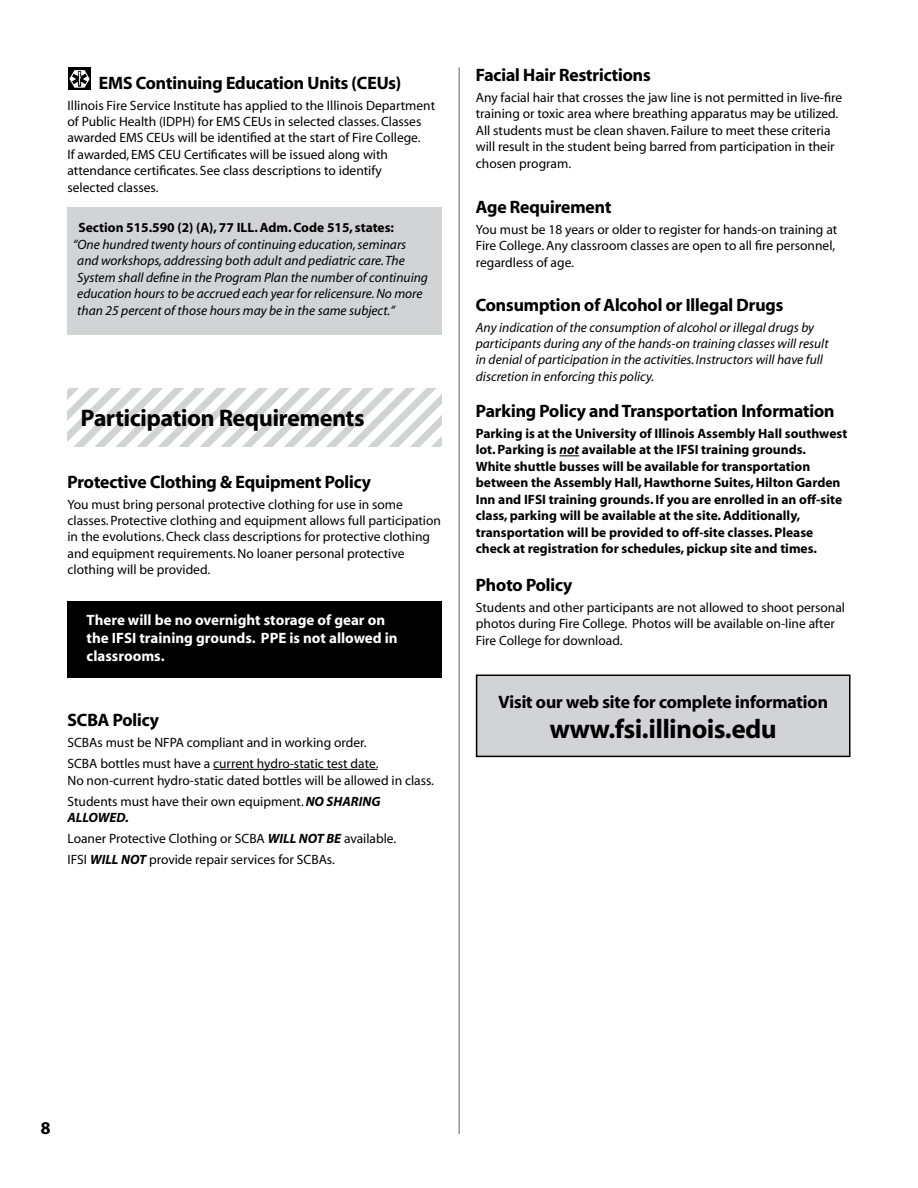
<style>
.page{position:relative;width:918px;height:1188px;background:#fff}
.page>*{position:absolute;margin:0;border:0;box-sizing:border-box;transform-origin:0 0}
.t1{font:27px "Myriad Headline";color:#000}
.t2{font:24px "Myriad Headline";color:#000}
.t3{font:18px "Myriad Headline";color:#000}
.t4{font:700 15px/18px "Myriad";color:#fff}
.t5{font:13.5px/16.5px "Myriad";color:#000}
.t6{font:italic 13.5px/16.5px "Myriad";color:#000}
.t7{font:700 13.5px/16.5px "Myriad";color:#000}
.s1{font-weight:700;font-style:italic}
.s2{font-style:italic}
</style>
<div class="page">
<div style="left:68px;top:208px;width:374px;height:127px;background:#d1d3d4"></div>
<svg style="left:68px;top:388px;width:374px;height:59px"></svg>
<hr style="left:458px;top:68px;width:2px;height:1066px;background:#939598">
<hr style="left:213px;top:769px;width:164px;height:1px;background:#000">
<div style="left:68px;top:68px;width:23px;height:22px;background:#000"></div>
<svg style="left:69px;top:70px;width:21px;height:18px"></svg>
<div style="left:477px;top:675px;width:373px;height:81px;background:#d1d3d4"></div>
<div style="left:476px;top:675px;width:374px;height:82px;border:2px solid #000"></div>
<svg style="left:559px;top:456px;width:20px;height:1px"></svg>
<div style="left:68px;top:601px;width:374px;height:77px;background:#000"></div>
<h3 class="t3" style="left:99px;top:73px;width:304px">EMS Continuing Education Units (CEUs)</h3>
<p class="t5" style="left:68px;top:97px;width:369px">Illinois Fire Service Institute has applied to the Illinois Department of Public Health (IDPH) for EMS CEUs in selected classes. Classes awarded EMS CEUs will be identified at the start of Fire College.<br>If awarded, EMS CEU Certificates will be issued along with attendance certificates. See class descriptions to identify<br>selected classes.</p>
<p class="t7" style="left:78px;top:220px;width:317px">Section 515.590 (2) (A), 77 ILL. Adm. Code 515, states:</p>
<p class="t6" style="left:77px;top:237px;width:352px;text-indent:-4px">“One hundred twenty hours of continuing education, seminars and workshops, addressing both adult and pediatric care. The System shall define in the Program Plan the number of continuing education hours to be accrued each year for relicensure. No more than 25 percent of those hours may be in the same subject.”</p>
<h2 class="t2" style="left:81px;top:406px;width:285px">Participation Requirements</h2>
<h3 class="t3" style="left:68px;top:472px;width:305px">Protective Clothing &amp; Equipment Policy</h3>
<p class="t5" style="left:68px;top:496px;width:375px">You must bring personal protective clothing for use in some classes. Protective clothing and equipment allows full participation in the evolutions. Check class descriptions for protective clothing and equipment requirements. No loaner personal protective clothing will be provided.</p>
<p class="t4" style="left:87px;top:612px;width:313px">There will be no overnight storage of gear on the IFSI training grounds. PPE is not allowed in classrooms.</p>
<h3 class="t3" style="left:68px;top:711px;width:93px">SCBA Policy</h3>
<p class="t5" style="left:68px;top:733px;width:312px;line-height:21px">SCBAs must be NFPA compliant and in working order.<br>SCBA bottles must have a current hydro-static test date.</p>
<p class="t5" style="left:68px;top:770px;width:368px;line-height:21px">No non-current hydro-static dated bottles will be allowed in class.<br>Students must have their own equipment. <span class="s1">NO SHARING</span></p>
<p class="t5" style="left:68px;top:808px;width:330px;line-height:21px"><span class="s1">ALLOWED.<br></span>Loaner Protective Clothing or SCBA <span class="s1">WILL NOT BE</span> available.<br>IFSI <span class="s1">WILL NOT</span> provide repair services for SCBAs.</p>
<h3 class="t3" style="left:476px;top:66px;width:176px">Facial Hair Restrictions</h3>
<p class="t5" style="left:476px;top:90px;width:368px">Any facial hair that crosses the jaw line is not permitted in live-fire training or toxic area where breathing apparatus may be utilized.<br>All students must be clean shaven. Failure to meet these criteria will result in the student being barred from participation in their chosen program.</p>
<h3 class="t3" style="left:476px;top:198px;width:137px">Age Requirement</h3>
<p class="t5" style="left:476px;top:222px;width:363px">You must be 18 years or older to register for hands-on training at<br>Fire College. Any classroom classes are open to all fire personnel, regardless of age.</p>
<h3 class="t3" style="left:476px;top:295px;width:309px">Consumption of Alcohol or Illegal Drugs</h3>
<p class="t6" style="left:476px;top:319px;width:354px">Any indication of the consumption of alcohol or illegal drugs by participants during any of the hands-on training classes will result in denial of participation in the activities. Instructors will have full discretion in enforcing this policy.</p>
<h3 class="t3" style="left:476px;top:402px;width:360px">Parking Policy and Transportation Information</h3>
<p class="t7" style="left:476px;top:426px;width:373px">Parking is at the University of Illinois Assembly Hall southwest lot. Parking is <span class="s2">not</span> available at the IFSI training grounds.<br>White shuttle busses will be available for transportation between the Assembly Hall, Hawthorne Suites, Hilton Garden Inn and IFSI training grounds. If you are enrolled in an off-site class, parking will be available at the site. Additionally, transportation will be provided to off-site classes. Please check at registration for schedules, pickup site and times.</p>
<h3 class="t3" style="left:476px;top:576px;width:98px">Photo Policy</h3>
<p class="t5" style="left:476px;top:600px;width:371px">Students and other participants are not allowed to shoot personal photos during Fire College. Photos will be available on-line after<br>Fire College for download.</p>
<h3 class="t3" style="left:498px;top:693px;width:331px">Visit our web site for complete information</h3>
<h1 class="t1" style="left:550px;top:715px;width:228px">www.fsi.illinois.edu</h1>
<h3 class="t3" style="left:41px;top:1119px;width:11px">8</h3>
</div>
